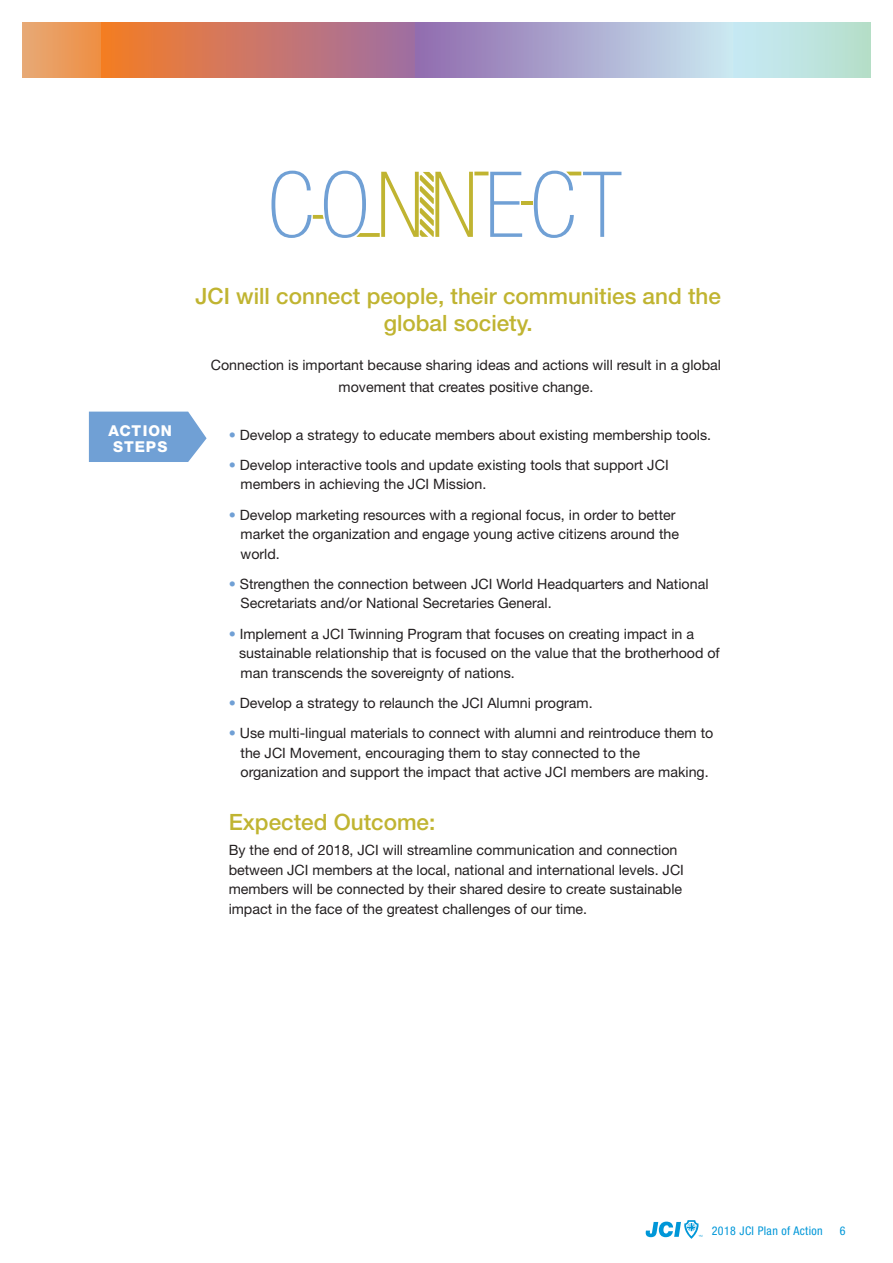
<style>
.page{position:relative;width:893px;height:1263px;background:#fff}
.page>*{position:absolute;margin:0;border:0;box-sizing:border-box;transform-origin:0 0}
.copy{font:500 22.5px/27px "Helvetica Neue LT Pro";color:#c0b431;text-align:center}
.t1{font:800 15px "Helvetica Neue LT Pro";letter-spacing:.06em;color:#fff}
.copy-2{font:14.25px/19.5px "Helvetica Neue LT Pro";color:#231f20}
.t2{font:condensed 12px "Helvetica Neue";letter-spacing:.03em;color:#0097d8}
.s1{color:#70a0d5}
</style>
<div class="page">
<svg style="left:646px;top:1220px;width:56px;height:19px"></svg>
<svg style="left:490px;top:172px;width:32px;height:65px"></svg>
<hr style="left:474px;top:172px;width:14px;height:3px;background:#c0b431">
<svg style="left:534px;top:171px;width:87px;height:67px"></svg>
<hr style="left:521px;top:201px;width:11px;height:4px;background:#c0b431">
<svg style="left:271px;top:171px;width:202px;height:67px"></svg>
<svg style="left:732px;top:22px;width:139px;height:56px;background:#bee4e0"></svg>
<svg style="left:22px;top:22px;width:79px;height:56px;background:#ea9b5c"></svg>
<div style="left:101px;top:5px;width:348px;height:73px;background:linear-gradient(to right,#f67d27,#966db4)"></div>
<div style="left:416px;top:15px;width:316px;height:63px;background:linear-gradient(to right,#906aae,#c9e8f1)"></div>
<div style="left:0;top:0;width:893px;height:22px;background:#fff"></div>
<svg style="left:89px;top:412px;width:118px;height:50px;background:#7ba7d8"></svg>
<p class="t1" style="left:109px;top:423px;width:65px">ACTION</p>
<p class="t1" style="left:114px;top:439px;width:56px">STEPS</p>
<p class="copy" style="left:195px;top:282px;width:527px">JCI will connect people, their communities and the global society.</p>
<p class="copy-2" style="left:211px;top:354px;width:512px;line-height:21.8px;text-align:center">Connection is important because sharing ideas and actions will result in a global movement that creates positive change.</p>
<p class="copy-2" style="left:229px;top:424px;width:484px"><span class="s1">•</span> Develop a strategy to educate members about existing membership tools.</p>
<p class="copy-2" style="left:241px;top:455px;width:430px;text-indent:-12px"><span class="s1">•</span> Develop interactive tools and update existing tools that support JCI members in achieving the JCI Mission.</p>
<p class="copy-2" style="left:241px;top:504px;width:440px;text-indent:-12px"><span class="s1">•</span> Develop marketing resources with a regional focus, in order to better market the organization and engage young active citizens around the world.</p>
<p class="copy-2" style="left:241px;top:574px;width:469px;text-indent:-12px"><span class="s1">•</span> Strengthen the connection between JCI World Headquarters and National<br>Secretariats and/or National Secretaries General.</p>
<p class="copy-2" style="left:239px;top:623px;width:482px;text-indent:-10px"><span class="s1">•</span> Implement a JCI Twinning Program that focuses on creating impact in a sustainable relationship that is focused on the value that the brotherhood of man transcends the sovereignty of nations.</p>
<p class="copy-2" style="left:229px;top:693px;width:366px"><span class="s1">•</span> Develop a strategy to relaunch the JCI Alumni program.</p>
<p class="copy-2" style="left:241px;top:723px;width:474px;text-indent:-12px"><span class="s1">•</span> Use multi-lingual materials to connect with alumni and reintroduce them to the JCI Movement, encouraging them to stay connected to the organization and support the impact that active JCI members are making.</p>
<p class="copy" style="left:229px;top:808px;width:208px">Expected Outcome:</p>
<p class="copy-2" style="left:229px;top:840px;width:457px">By the end of 2018, JCI will streamline communication and connection between JCI members at the local, national and international levels. JCI members will be connected by their shared desire to create sustainable impact in the face of the greatest challenges of our time.</p>
<p class="t2" style="left:712px;top:1223px;width:112px">2018 JCI Plan of Action</p>
<p class="t2" style="left:840px;top:1223px;width:7px">6</p>
</div>
